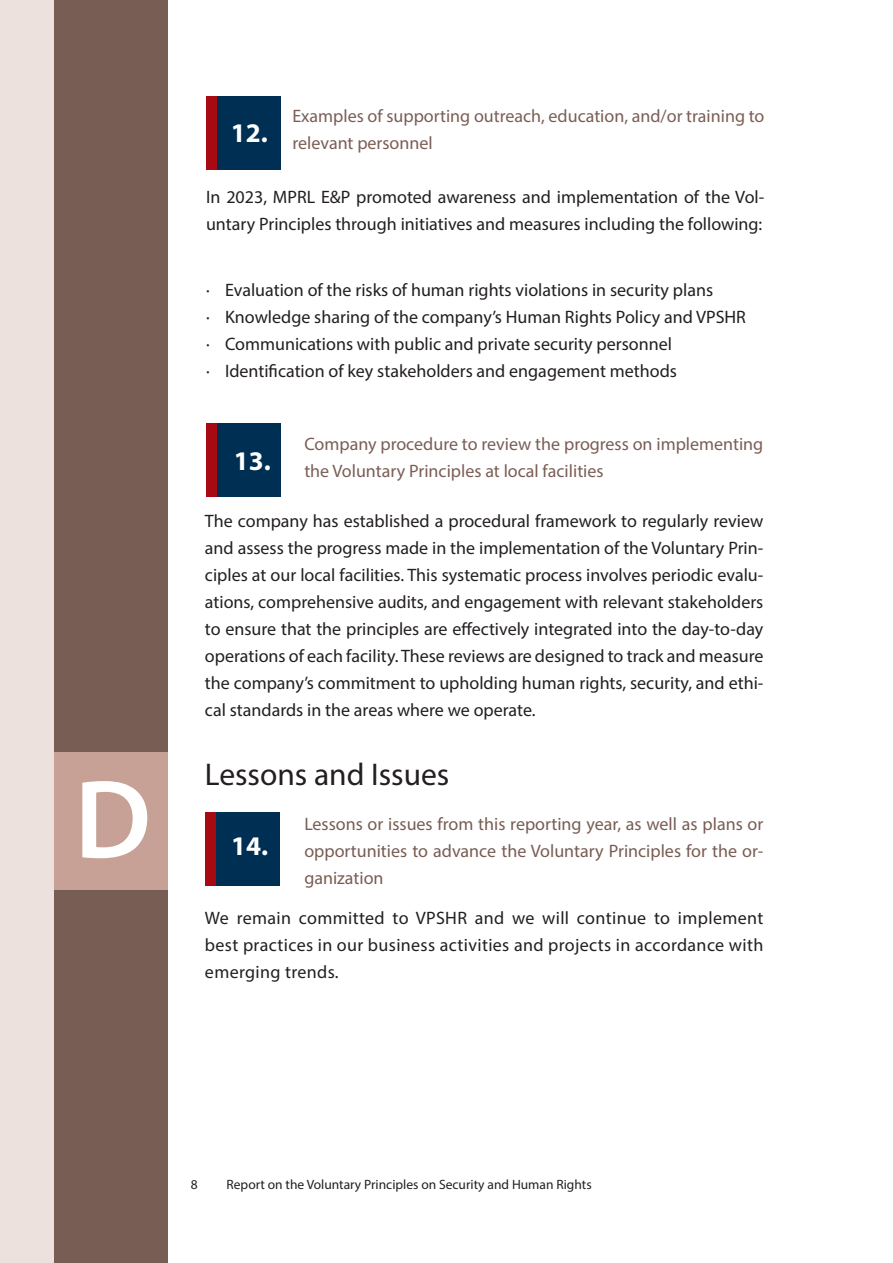
<style>
.page{position:relative;width:893px;height:1263px;background:#fff}
.page>*{position:absolute;margin:0;border:0;box-sizing:border-box;transform-origin:0 0}
.t1{font:112.5px "Myriad Variable Concept";color:#fff}
.t2{font:31.5px "Myriad Pro";color:#231f20}
.t3{font:700 27px "Myriad Pro";color:#fff}
.t4{font:18px/27px "Myriad Pro";color:#231f20;text-align:justify}
.t5{font:18px/27px "Myriad Pro";color:#7a5e55}
.t6{font:18px/27px "Myriad Pro";color:#785d54;text-align:justify}
.t7{font:13.5px "Myriad Pro";color:#231f20}
</style>
<div class="page">
<div style="left:0;top:0;width:137px;height:1263px;background:#ede1de"></div>
<div style="left:54px;top:0;width:113px;height:1263px;background:#785d54"></div>
<div style="left:54px;top:753px;width:113px;height:137px;background:#c7a195"></div>
<div style="left:206px;top:97px;width:28px;height:73px;background:#a70a12"></div>
<div style="left:217px;top:97px;width:64px;height:73px;background:#002f54"></div>
<div style="left:206px;top:423px;width:28px;height:73px;background:#a70a12"></div>
<div style="left:217px;top:423px;width:64px;height:73px;background:#002f54"></div>
<div style="left:205px;top:812px;width:28px;height:73px;background:#a70a12"></div>
<div style="left:216px;top:812px;width:63px;height:73px;background:#002f54"></div>
<p class="t1" style="left:74px;top:754px;width:78px">D</p>
<p class="t5" style="left:292px;top:103px;width:474px">Examples of supporting outreach, education, and/or training to relevant personnel</p>
<p class="t4" style="left:206px;top:183px;width:560px">In 2023, MPRL E&amp;P promoted awareness and implementation of the Vol&shy;untary Principles through initiatives and measures including the following:</p>
<p class="t3" style="left:231px;top:115px;width:38px">12.</p>
<p class="t4" style="left:206px;top:276px;width:509px">· Evaluation of the risks of human rights violations in security plans</p>
<p class="t4" style="left:206px;top:303px;width:541px">· Knowledge sharing of the company’s Human Rights Policy and VPSHR</p>
<p class="t4" style="left:206px;top:330px;width:467px">· Communications with public and private security personnel</p>
<p class="t4" style="left:206px;top:357px;width:472px">· Identification of key stakeholders and engagement methods</p>
<p class="t5" style="left:304px;top:430px;width:461px">Company procedure to review the progress on implementing the Voluntary Principles at local facilities</p>
<p class="t4" style="left:205px;top:507px;width:560px">The company has established a procedural framework to regularly review and assess the progress made in the implementation of the Voluntary Prin&shy;ciples at our local facilities. This systematic process involves periodic evalu&shy;ations, comprehensive audits, and engagement with relevant stakeholders to ensure that the principles are effectively integrated into the day-to-day operations of each facility. These reviews are designed to track and measure the company’s commitment to upholding human rights, security, and ethi&shy;cal standards in the areas where we operate.</p>
<p class="t3" style="left:234px;top:443px;width:38px">13.</p>
<p class="t2" style="left:205px;top:755px;width:246px">Lessons and Issues</p>
<p class="t6" style="left:304px;top:810px;width:461px">Lessons or issues from this reporting year, as well as plans or opportunities to advance the Voluntary Principles for the or&shy;ganization</p>
<p class="t4" style="left:205px;top:904px;width:560px">We remain committed to VPSHR and we will continue to implement best practices in our business activities and projects in accordance with emerging trends.</p>
<p class="t3" style="left:231px;top:828px;width:38px">14.</p>
<p class="t7" style="left:191px;top:1176px;width:8px">8</p>
<p class="t7" style="left:227px;top:1176px;width:367px">Report on the Voluntary Principles on Security and Human Rights</p>
</div>
